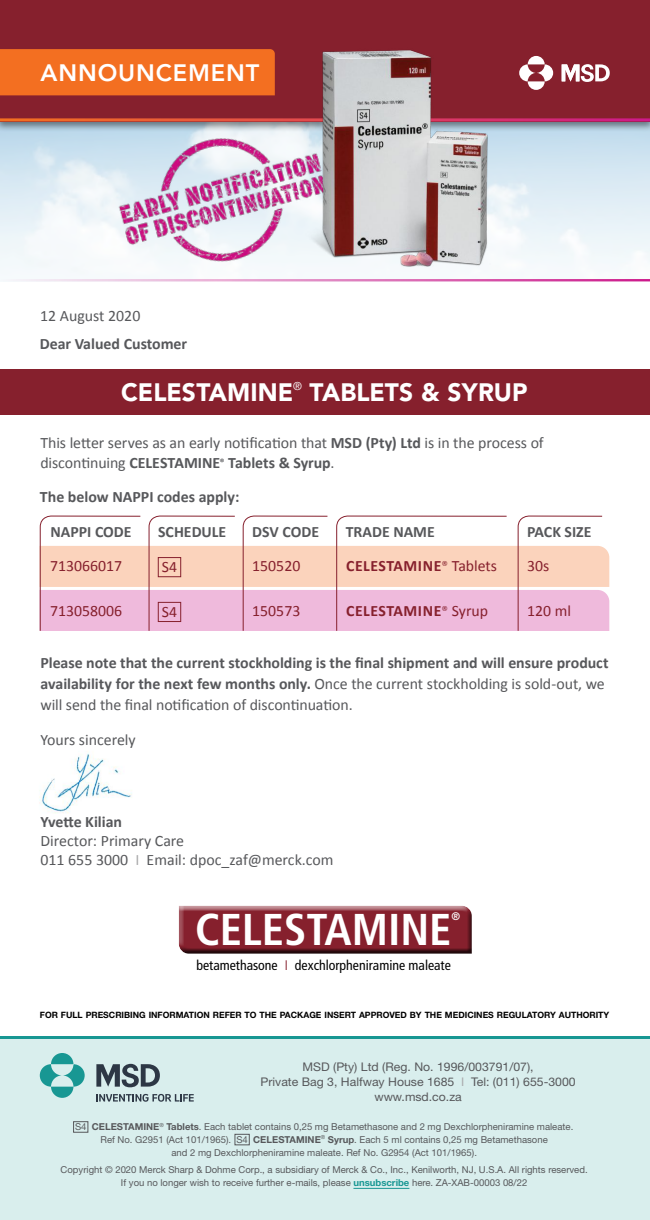
<style>
.page{position:relative;width:650px;height:1220px;background:#fff}
.page>*{position:absolute;margin:0;border:0;box-sizing:border-box;transform-origin:0 0}
.t1{font:700 condensed 44.5px "Frutiger LT Com";color:#fff}
.t2{font:900 25px "Avenir LT Std";letter-spacing:.005em;color:#fff}
.t3{font:800 23.6px "Avenir LT Std";letter-spacing:.035em;color:#fff}
.t4{font:700 15.9px/20.7px "Calibri";color:#57585b}
.t5{font:15.9px/20.7px "Calibri";color:#57585b}
.t6{font:15.8px "Calibri";color:#86202d}
.t7{font:700 15.8px "Calibri";color:#57585b}
.t8{font:700 15.8px "Calibri";letter-spacing:.035em;color:#86202d}
.t9{font:condensed 13.9px "Frutiger LT Com";color:#000}
.t10{font:11.9px/15.1px "Helvetica Neue LT Std";color:#57585b;text-align:center}
.t11{font:11.3px "Avenir LT Std";color:#fff}
.t12{font:700 condensed 11px "Frutiger LT Com";color:#fff}
.t13{font:9.5px/12.7px "Helvetica Neue LT Std";color:#57585b;text-align:center}
.t14{font:700 8.7px "Helvetica Neue LT Std";color:#000}
.s1{font-weight:700}
.s2{font-weight:300;font-size:13.2px}
.s3{font-weight:400}
.s4{color:#ababad}
.s5{font-family:"Frutiger";font-weight:300;font-stretch:normal;color:#86202d}
.s6{font-weight:700;color:#189793}
</style>
<div class="page">
<div style="left:0;top:1037px;width:650px;height:183px;background:#d9eeed"></div>
<hr style="left:0;top:279px;width:650px;height:2px;background:#cd198b">
<img style="left:39px;top:753px;width:93px;height:60px">
<div style="left:73px;top:1121px;width:15px;height:11px;border:1px solid #57585b"></div>
<svg style="left:39px;top:515px;width:570px;height:116px"></svg>
<div style="left:173px;top:900px;width:302px;height:52px;background:#fff;opacity:.75"></div>
<div style="left:176px;top:907px;width:302px;height:47px;background:#000;opacity:.75"></div>
<div style="left:0;top:369px;width:650px;height:45px;background:#86202d"></div>
<hr style="left:353px;top:1188px;width:56px;height:1px;background:#189793">
<hr style="left:0;top:1036px;width:650px;height:2px;background:#189793">
<svg style="left:40px;top:1053px;width:45px;height:45px"></svg>
<svg style="left:96px;top:1064px;width:64px;height:23px"></svg>
<svg style="left:96px;top:1094px;width:98px;height:8px"></svg>
<div style="left:235px;top:1134px;width:15px;height:11px;border:1px solid #57585b"></div>
<div style="left:0;top:0;width:650px;height:132px;background:#000;opacity:.45"></div>
<div style="left:0;top:0;width:650px;height:121px;background:#86202d"></div>
<div style="left:0;top:49px;width:275px;height:46px;background:#f36f21"></div>
<hr style="left:0;top:118px;width:650px;height:3px;background:#fff">
<svg style="left:528px;top:56px;width:17px;height:8px"></svg>
<svg style="left:528px;top:81px;width:17px;height:9px"></svg>
<svg style="left:519px;top:64px;width:16px;height:17px"></svg>
<svg style="left:537px;top:64px;width:16px;height:17px"></svg>
<svg style="left:562px;top:64px;width:48px;height:18px"></svg>
<img style="left:101px;top:123px;width:176px;height:159px">
<img style="left:277px;top:50px;width:226px;height:232px">
<h3 class="t3" style="left:41px;top:58px;width:220px">ANNOUNCEMENT</h3>
<h3 class="t5" style="left:40px;top:306px;width:102px">12 August 2020</h3>
<h3 class="t4" style="left:40px;top:333px;width:149px">Dear Valued Customer</h3>
<h2 class="t2" style="left:121px;top:377px;width:173px">CELESTAMINE</h2>
<p class="t11" style="left:293px;top:380px;width:10px">®</p>
<h2 class="t2" style="left:310px;top:377px;width:220px">TABLETS &amp; SYRUP</h2>
<h3 class="t5" style="left:40px;top:432px;width:505px">This letter serves as an early notification that <span class="s1">MSD (Pty) Ltd</span> is in the process of discontinuing <span class="s1">CELESTAMINE</span><sup>®</sup> <span class="s1">Tablets &amp; Syrup</span>.</h3>
<h3 class="t4" style="left:40px;top:487px;width:201px">The below NAPPI codes apply:</h3>
<h3 class="t7" style="left:158px;top:522px;width:70px">SCHEDULE</h3>
<h3 class="t7" style="left:346px;top:522px;width:91px">TRADE NAME</h3>
<h3 class="t7" style="left:527px;top:522px;width:66px">PACK SIZE</h3>
<h3 class="t7" style="left:50px;top:522px;width:83px">NAPPI CODE</h3>
<h3 class="t7" style="left:252px;top:522px;width:68px">DSV CODE</h3>
<h3 class="t6" style="left:252px;top:556px;width:50px">150520</h3>
<h3 class="t6" style="left:50px;top:556px;width:74px">713066017</h3>
<h3 class="t6" style="left:162px;top:557px;width:17px">S4</h3>
<h3 class="t8" style="left:346px;top:556px;width:152px">CELESTAMINE<span class="s2">®</span> <span class="s3">Tablets</span></h3>
<h3 class="t6" style="left:527px;top:556px;width:24px">30s</h3>
<h3 class="t6" style="left:50px;top:601px;width:74px">713058006</h3>
<h3 class="t6" style="left:162px;top:601px;width:17px">S4</h3>
<h3 class="t6" style="left:252px;top:601px;width:50px">150573</h3>
<h3 class="t8" style="left:346px;top:601px;width:144px">CELESTAMINE<span class="s2">®</span> <span class="s3">Syrup</span></h3>
<h3 class="t6" style="left:527px;top:601px;width:45px">120 ml</h3>
<h3 class="t4" style="left:41px;top:653px;width:570px">Please note that the current stockholding is the final shipment and will ensure product availability for the next few months only. <span class="s3">Once the current stockholding is sold-out, we will send the final notification of discontinuation.</span></h3>
<h3 class="t5" style="left:41px;top:729px;width:97px">Yours sincerely</h3>
<h3 class="t4" style="left:41px;top:811px;width:83px">Yvette Kilian</h3>
<h3 class="t5" style="left:41px;top:831px;width:295px;line-height:19.1px">Director: Primary Care<br>011 655 3000 <span class="s4">I</span> Email: dpoc_zaf@merck.com</h3>
<h1 class="t1" style="left:195px;top:903px;width:258px">CELESTAMINE</h1>
<p class="t12" style="left:452px;top:910px;width:10px">®</p>
<h3 class="t9" style="left:196px;top:957px;width:256px">betamethasone <span class="s5">I</span> dexchlorpheniramine maleate</h3>
<p class="t14" style="left:40px;top:1009px;width:571px">FOR FULL PRESCRIBING INFORMATION REFER TO THE PACKAGE INSERT APPROVED BY THE MEDICINES REGULATORY AUTHORITY</p>
<p class="t10" style="left:260px;top:1059px;width:317px">MSD (Pty) Ltd (Reg. No. 1996/003791/07),<br>Private Bag 3, Halfway House 1685 <span class="s4">I</span> Tel: (011) 655-3000 www.msd.co.za</p>
<p class="t13" style="left:75px;top:1120px;width:500px">S4 <span class="s1">CELESTAMINE</span><sup>®</sup> <span class="s1">Tablets</span>. Each tablet contains 0,25 mg Betamethasone and 2 mg Dexchlorpheniramine maleate.<br>Ref No. G2951 (Act 101/1965). S4 <span class="s1">CELESTAMINE</span><sup>®</sup> <span class="s1">Syrup</span>. Each 5 ml contains 0,25 mg Betamethasone<br>and 2 mg Dexchlorpheniramine maleate. Ref No. G2954 (Act 101/1965).</p>
<p class="t13" style="left:61px;top:1163px;width:529px;line-height:13.5px">Copyright © 2020 Merck Sharp &amp; Dohme Corp., a subsidiary of Merck &amp; Co., Inc., Kenilworth, NJ, U.S.A. All rights reserved.<br>If you no longer wish to receive further e-mails, please <span class="s6">unsubscribe</span> here. ZA-XAB-00003 08/22</p>
</div>
